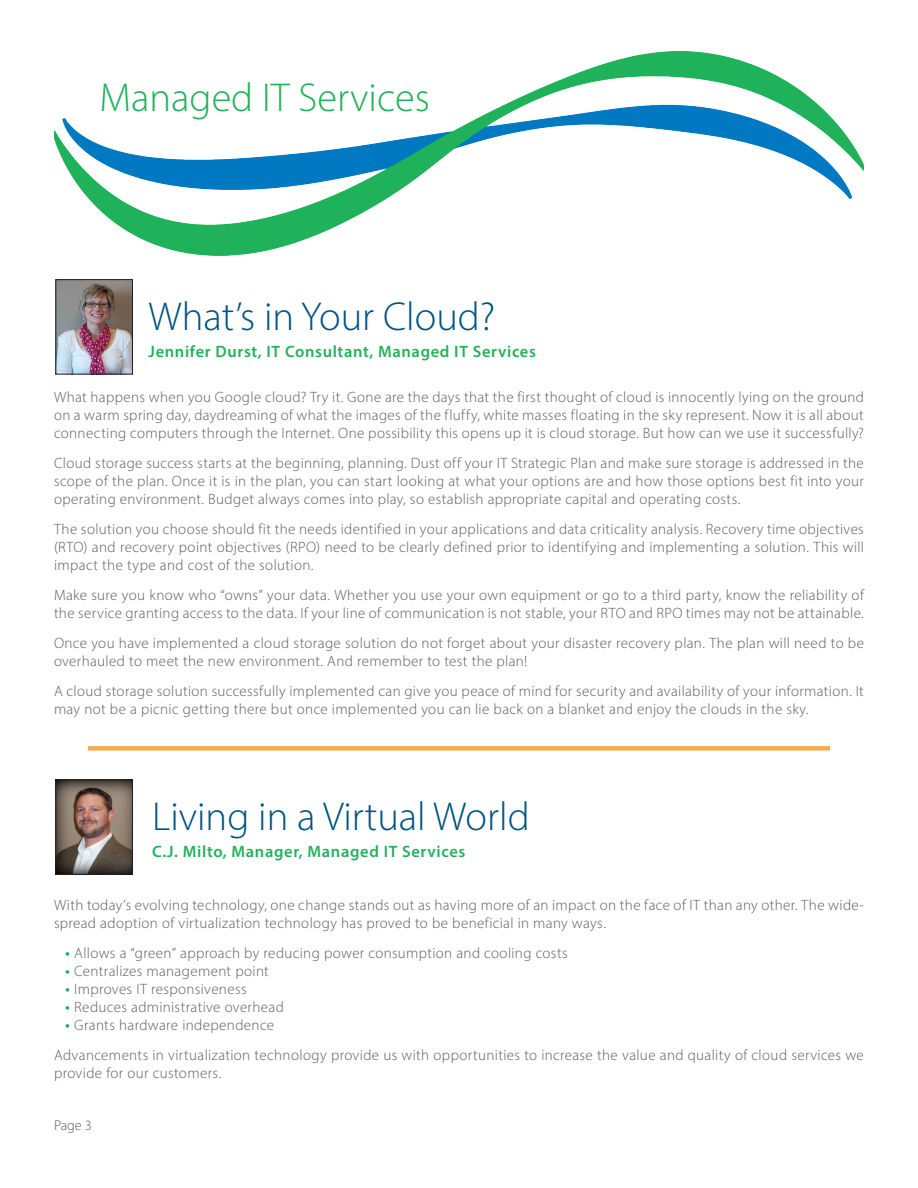
<style>
.page{position:relative;width:918px;height:1188px;background:#fff}
.page>*{position:absolute;margin:0;border:0;box-sizing:border-box;transform-origin:0 0}
.Intro_-_Head{font:300 40.5px "Myriad Pro";color:#005480}
.Head{font:300 40.5px "Myriad Pro";color:#21b259}
.Intro_-_Head-2{font:600 16.5px "Myriad Pro";letter-spacing:.04em;color:#21b259}
.Body{font:300 15px/18px "Myriad Pro";letter-spacing:.025em;color:#5c5c5f}
.Body_-_Bullet{font:300 14.25px "Myriad Pro";color:#5c5c5f}
.s1{font-size:19.5px;color:#0bae5d}
</style>
<div class="page">
<img style="left:54px;top:52px;width:810px;height:204px">
<img style="left:58px;top:281px;width:73px;height:91px">
<div style="left:56px;top:279px;width:77px;height:95px;border:1px solid #231f20"></div>
<img style="left:58px;top:782px;width:73px;height:91px">
<div style="left:56px;top:780px;width:77px;height:95px;border:1px solid #231f20"></div>
<div style="left:88px;top:746px;width:742px;height:5px;background:#f9a953"></div>
<p class="Head" style="left:99px;top:74px;width:332px">Managed IT Services</p>
<p class="Intro_-_Head" style="left:149px;top:292px;width:348px">What’s in Your Cloud?</p>
<p class="Intro_-_Head-2" style="left:149px;top:341px;width:389px">Jennifer Durst, IT Consultant, Managed IT Services</p>
<p class="Body" style="left:54px;top:388px;width:812px;text-align:justify">What happens when you Google cloud? Try it. Gone are the days that the first thought of cloud is innocently lying on the ground on a warm spring day, daydreaming of what the images of the fluffy, white masses floating in the sky represent. Now it is all about connecting computers through the Internet. One possibility this opens up it is cloud storage. But how can we use it successfully?</p>
<p class="Body" style="left:54px;top:454px;width:811px;text-align:justify">Cloud storage success starts at the beginning, planning. Dust off your IT Strategic Plan and make sure storage is addressed in the scope of the plan. Once it is in the plan, you can start looking at what your options are and how those options best fit into your operating environment. Budget always comes into play, so establish appropriate capital and operating costs.</p>
<p class="Body" style="left:54px;top:520px;width:812px;text-align:justify">The solution you choose should fit the needs identified in your applications and data criticality analysis. Recovery time objectives (RTO) and recovery point objectives (RPO) need to be clearly defined prior to identifying and implementing a solution. This will impact the type and cost of the solution.</p>
<p class="Body" style="left:54px;top:586px;width:811px">Make sure you know who “owns” your data. Whether you use your own equipment or go to a third party, know the reliability of the service granting access to the data. If your line of communication is not stable, your RTO and RPO times may not be attainable.</p>
<p class="Body" style="left:54px;top:634px;width:812px">Once you have implemented a cloud storage solution do not forget about your disaster recovery plan. The plan will need to be overhauled to meet the new environment. And remember to test the plan!</p>
<p class="Body" style="left:54px;top:682px;width:811px">A cloud storage solution successfully implemented can give you peace of mind for security and availability of your information. It may not be a picnic getting there but once implemented you can lie back on a blanket and enjoy the clouds in the sky.</p>
<p class="Intro_-_Head" style="left:152px;top:793px;width:379px">Living in a Virtual World</p>
<p class="Intro_-_Head-2" style="left:152px;top:841px;width:315px">C.J. Milto, Manager, Managed IT Services</p>
<p class="Body" style="left:54px;top:896px;width:812px">With today’s evolving technology, one change stands out as having more of an impact on the face of IT than any other. The wide&shy;spread adoption of virtualization technology has proved to be beneficial in many ways.</p>
<p class="Body" style="left:65px;top:944px;width:504px"><span class="s1">•</span> Allows a “green” approach by reducing power consumption and cooling costs</p>
<p class="Body" style="left:65px;top:962px;width:205px"><span class="s1">•</span> Centralizes management point</p>
<p class="Body" style="left:65px;top:980px;width:183px"><span class="s1">•</span> Improves IT responsiveness</p>
<p class="Body" style="left:65px;top:998px;width:220px"><span class="s1">•</span> Reduces administrative overhead</p>
<p class="Body" style="left:65px;top:1016px;width:210px"><span class="s1">•</span> Grants hardware independence</p>
<p class="Body" style="left:54px;top:1046px;width:811px">Advancements in virtualization technology provide us with opportunities to increase the value and quality of cloud services we provide for our customers.</p>
<p class="Body_-_Bullet" style="left:54px;top:1117px;width:39px">Page 3</p>
</div>
